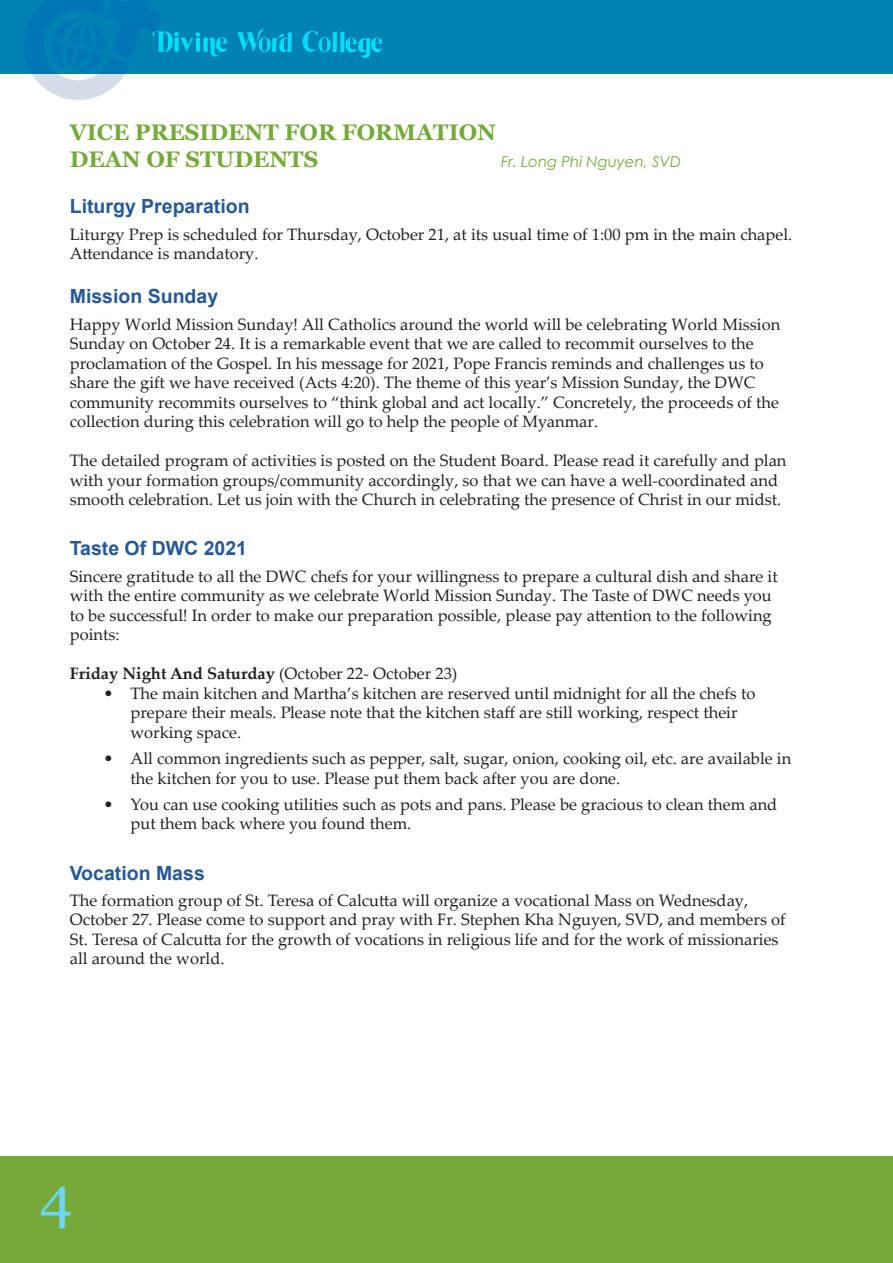
<style>
.page{position:relative;width:893px;height:1263px;background:#fff}
.page>*{position:absolute;margin:0;border:0;box-sizing:border-box;transform-origin:0 0}
.t1{font:58.5px "Georgia";color:#6cd6ff}
.t2{font:700 22.5px "Georgia";color:#75aa3a}
.body_head3{font:700 19.5px "Arial";color:#265996}
.maintext{font:16.5px/19.5px "Palatino Linotype";color:#231f20}
.maintext-2{font:700 16.5px "Palatino Linotype";color:#231f20}
.t3{font:italic 15px "Century Gothic";color:#75aa3a}
.s1{font-weight:400}
</style>
<div class="page">
<div style="left:0;top:1156px;width:893px;height:107px;background:#75aa3a"></div>
<div style="left:0;top:0;width:893px;height:73px;background:#0082b5"></div>
<svg style="left:302px;top:31px;width:80px;height:27px"></svg>
<svg style="left:237px;top:29px;width:55px;height:24px"></svg>
<svg style="left:23px;top:0;width:204px;height:100px"></svg>
<p class="t2" style="left:70px;top:118px;width:428px">VICE PRESIDENT FOR FORMATION</p>
<p class="t2" style="left:70px;top:145px;width:250px">DEAN OF STUDENTS</p>
<p class="t3" style="left:501px;top:152px;width:182px">Fr. Long Phi Nguyen, SVD</p>
<p class="body_head3" style="left:70px;top:193px;width:181px">Liturgy Preparation</p>
<p class="maintext" style="left:70px;top:224px;width:724px">Liturgy Prep is scheduled for Thursday, October 21, at its usual time of 1:00 pm in the main chapel.<br>Attendance is mandatory.</p>
<p class="body_head3" style="left:70px;top:283px;width:150px">Mission Sunday</p>
<p class="maintext" style="left:70px;top:314px;width:712px">Happy World Mission Sunday! All Catholics around the world will be celebrating World Mission Sunday on October 24. It is a remarkable event that we are called to recommit ourselves to the proclamation of the Gospel. In his message for 2021, Pope Francis reminds and challenges us to share the gift we have received (Acts 4:20). The theme of this year’s Mission Sunday, the DWC community recommits ourselves to “think global and act locally.” Concretely, the proceeds of the collection during this celebration will go to help the people of Myanmar.</p>
<p class="maintext" style="left:70px;top:450px;width:718px">The detailed program of activities is posted on the Student Board. Please read it carefully and plan with your formation groups/community accordingly, so that we can have a well-coordinated and smooth celebration. Let us join with the Church in celebrating the presence of Christ in our midst.</p>
<p class="body_head3" style="left:70px;top:535px;width:179px">Taste Of DWC 2021</p>
<p class="maintext" style="left:70px;top:566px;width:710px">Sincere gratitude to all the DWC chefs for your willingness to prepare a cultural dish and share it with the entire community as we celebrate World Mission Sunday. The Taste of DWC needs you to be successful! In order to make our preparation possible, please pay attention to the following points:</p>
<p class="maintext-2" style="left:70px;top:662px;width:389px">Friday Night And Saturday <span class="s1">(October 22- October 23)</span></p>
<p class="maintext" style="left:130px;top:683px;width:626px;text-indent:-27px">• The main kitchen and Martha’s kitchen are reserved until midnight for all the chefs to prepare their meals. Please note that the kitchen staff are still working, respect their working space.</p>
<p class="maintext" style="left:130px;top:748px;width:662px;text-indent:-27px">• All common ingredients such as pepper, salt, sugar, onion, cooking oil, etc. are available in the kitchen for you to use. Please put them back after you are done.</p>
<p class="maintext" style="left:130px;top:794px;width:648px;text-indent:-27px">• You can use cooking utilities such as pots and pans. Please be gracious to clean them and put them back where you found them.</p>
<p class="body_head3" style="left:70px;top:859px;width:137px">Vocation Mass</p>
<p class="maintext" style="left:70px;top:890px;width:717px">The formation group of St. Teresa of Calcutta will organize a vocational Mass on Wednesday, October 27. Please come to support and pray with Fr. Stephen Kha Nguyen, SVD, and members of St. Teresa of Calcutta for the growth of vocations in religious life and for the work of missionaries all around the world.</p>
<h1 class="t1" style="left:40px;top:1162px;width:35px">4</h1>
</div>
